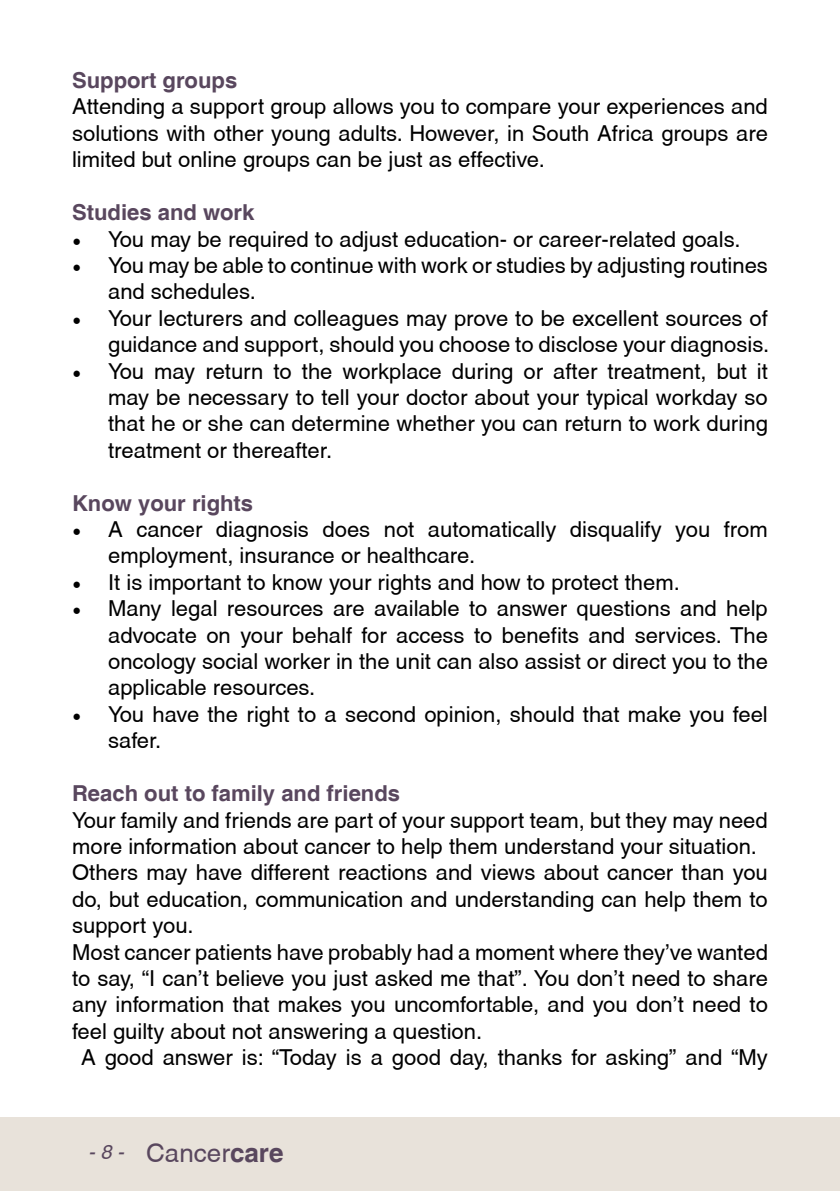
<style>
.page{position:relative;width:840px;height:1191px;background:#fff}
.page>*{position:absolute;margin:0;border:0;box-sizing:border-box;transform-origin:0 0}
.t1{font:26px "Helvetica";color:#59475e}
.t2{font:22px/26.4px "Helvetica";color:#000;text-align:justify}
.t3{font:700 22px "Helvetica";color:#59475e}
.s1{font-family:"Minion Pro";font-size:24px}
.s2{font-style:italic;font-size:20px}
.s3{font-weight:700}
</style>
<div class="page">
<div style="left:0;top:1117px;width:839px;height:74px;background:#e8e2da"></div>
<p class="t3" style="left:72px;top:67px;width:167px">Support groups</p>
<p class="t2" style="left:72px;top:93px;width:697px">Attending a support group allows you to compare your experiences and solutions with other young adults. However, in South Africa groups are limited but online groups can be just as effective.</p>
<p class="t3" style="left:72px;top:199px;width:184px">Studies and work</p>
<p class="t2" style="left:72px;top:225px;width:669px"><span class="s1">•</span> You may be required to adjust education- or career-related goals.</p>
<p class="t2" style="left:108px;top:252px;width:661px;text-indent:-36px"><span class="s1">•</span> You may be able to continue with work or studies by adjusting routines and schedules.</p>
<p class="t2" style="left:72px;top:305px;width:698px;text-align:right"><span class="s1">•</span> Your lecturers and colleagues may prove to be excellent sources of guidance and support, should you choose to disclose your diagnosis.</p>
<p class="t2" style="left:108px;top:357px;width:661px;text-indent:-36px"><span class="s1">•</span> You may return to the workplace during or after treatment, but it may be necessary to tell your doctor about your typical workday so that he or she can determine whether you can return to work during treatment or thereafter.</p>
<p class="t3" style="left:72px;top:489px;width:182px">Know your rights</p>
<p class="t2" style="left:108px;top:516px;width:661px;text-indent:-36px"><span class="s1">•</span> A cancer diagnosis does not automatically disqualify you from employment, insurance or healthcare.</p>
<p class="t2" style="left:72px;top:569px;width:609px"><span class="s1">•</span> It is important to know your rights and how to protect them.</p>
<p class="t2" style="left:108px;top:595px;width:661px;text-indent:-36px"><span class="s1">•</span> Many legal resources are available to answer questions and help advocate on your behalf for access to benefits and services. The oncology social worker in the unit can also assist or direct you to the applicable resources.</p>
<p class="t2" style="left:108px;top:701px;width:660px;text-indent:-36px"><span class="s1">•</span> You have the right to a second opinion, should that make you feel safer.</p>
<p class="t3" style="left:72px;top:780px;width:329px">Reach out to family and friends</p>
<p class="t2" style="left:72px;top:806px;width:696px">Your family and friends are part of your support team, but they may need</p>
<p class="t2" style="left:72px;top:833px;width:686px">more information about cancer to help them understand your situation.</p>
<p class="t2" style="left:72px;top:859px;width:697px">Others may have different reactions and views about cancer than you</p>
<p class="t2" style="left:72px;top:885px;width:696px">do, but education, communication and understanding can help them to</p>
<p class="t2" style="left:72px;top:912px;width:123px">support you.</p>
<p class="t2" style="left:72px;top:938px;width:697px">Most cancer patients have probably had a moment where they’ve wanted</p>
<p class="t2" style="left:72px;top:965px;width:697px">to say, “I can’t believe you just asked me that”. You don’t need to share</p>
<p class="t2" style="left:72px;top:991px;width:697px">any information that makes you uncomfortable, and you don’t need to</p>
<p class="t2" style="left:72px;top:1017px;width:411px">feel guilty about not answering a question.</p>
<p class="t2" style="left:81px;top:1044px;width:688px">A good answer is: “Today is a good day, thanks for asking” and “My</p>
<p class="t1" style="left:88px;top:1137px;width:197px"><span class="s2">- 8 -</span> Cancer<span class="s3">care</span></p>
</div>
